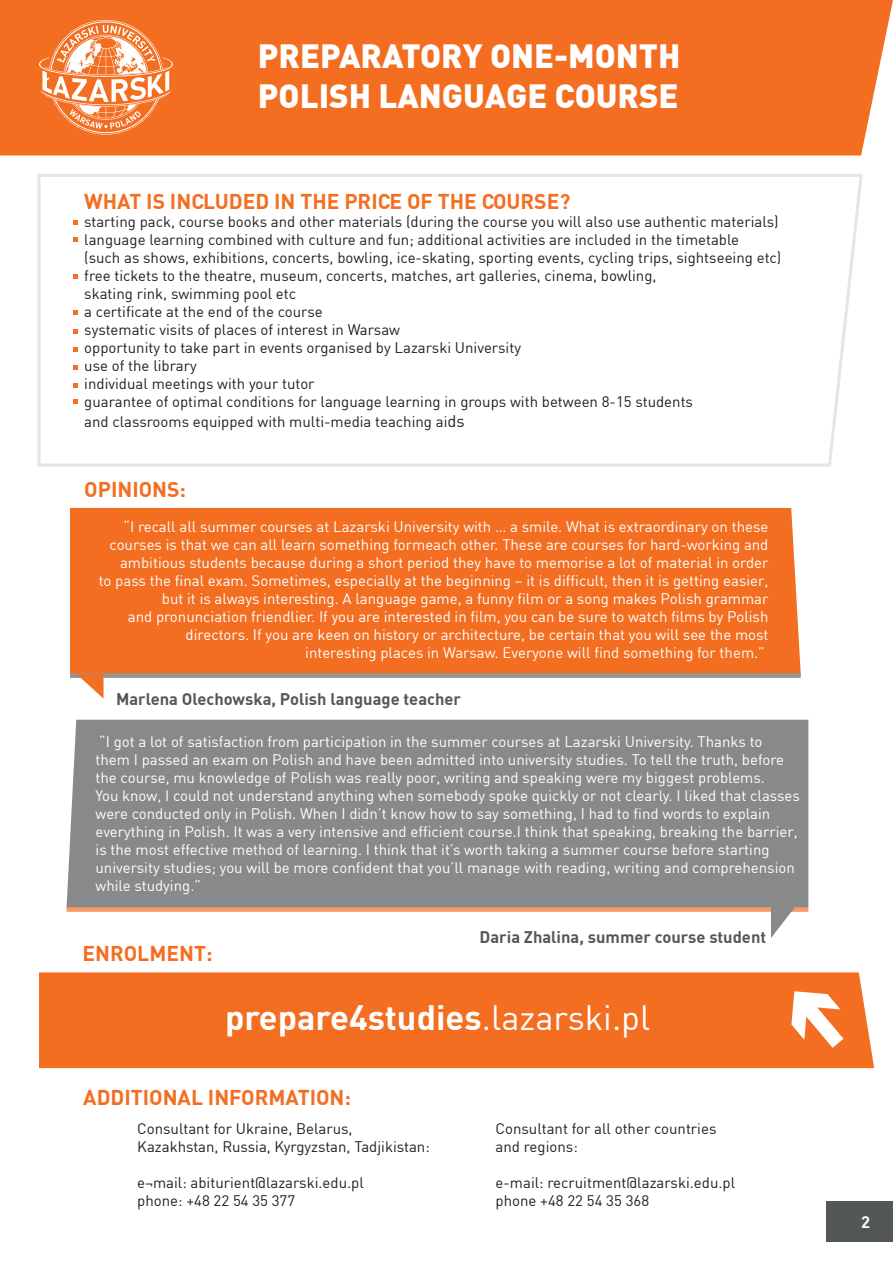
<style>
.page{position:relative;width:893px;height:1263px;background:#fff}
.page>*{position:absolute;margin:0;border:0;box-sizing:border-box;transform-origin:0 0}
.t1{font:700 34.5px "DINCE";color:#fff}
.t2{font:900 33px/39.5px "DINCE";color:#fff}
.t3{font:700 21px "DINCE";color:#f36e21}
.t4{font:700 16.5px "DINCE";color:#545758}
.t5{font:700 16.5px "DINCE";color:#fff}
.t6{font:15px/18px "DINCE";color:#fff;text-align:right}
.t7{font:15px/18px "DINCE";color:#231f20}
.s1{font-size:16.5px}
.s2{font-weight:400}
</style>
<div class="page">
<div style="left:39px;top:972px;width:835px;height:96px;background:#f36e21"></div>
<div style="left:0;top:0;width:893px;height:155px;background:#f36e21"></div>
<div style="left:67px;top:720px;width:741px;height:187px;background:#87898a"></div>
<div style="left:67px;top:907px;width:741px;height:5px;background:#f69964"></div>
<svg style="left:771px;top:898px;width:31px;height:40px"></svg>
<div style="left:70px;top:508px;width:731px;height:165px;background:#f36e21"></div>
<div style="left:70px;top:673px;width:731px;height:5px;background:#939598"></div>
<svg style="left:76px;top:673px;width:28px;height:26px"></svg>
<svg style="left:791px;top:991px;width:52px;height:57px"></svg>
<div style="left:826px;top:1202px;width:67px;height:40px;background:#545758"></div>
<svg style="left:38px;top:174px;width:825px;height:292px"></svg>
<svg style="left:73px;top:220px;width:4px;height:5px"></svg>
<svg style="left:73px;top:238px;width:4px;height:4px"></svg>
<svg style="left:73px;top:274px;width:4px;height:5px"></svg>
<svg style="left:73px;top:310px;width:4px;height:4px"></svg>
<svg style="left:73px;top:329px;width:4px;height:5px"></svg>
<svg style="left:73px;top:347px;width:4px;height:4px"></svg>
<svg style="left:73px;top:365px;width:4px;height:4px"></svg>
<svg style="left:73px;top:383px;width:4px;height:5px"></svg>
<svg style="left:73px;top:400px;width:4px;height:4px"></svg>
<svg style="left:39px;top:20px;width:134px;height:115px"></svg>
<h2 class="t2" style="left:258px;top:35px;width:424px">PREPARATORY ONE-MONTH<br>POLISH LANGUAGE COURSE</h2>
<h3 class="t3" style="left:84px;top:188px;width:488px">WHAT IS INCLUDED IN THE PRICE OF THE COURSE?</h3>
<p class="t7" style="left:84px;top:212px;width:699px">starting pack, course books and other materials (during the course you will also use authentic materials) language learning combined with culture and fun; additional activities are included in the timetable<br>(such as shows, exhibitions, concerts, bowling, ice-skating, sporting events, cycling trips, sightseeing etc) free tickets to the theatre, museum, concerts, matches, art galleries, cinema, bowling,<br>skating rink, swimming pool etc<br>a certificate at the end of the course<br>systematic visits of places of interest in Warsaw<br>opportunity to take part in events organised by Lazarski University<br>use of the library<br>individual meetings with your tutor<br>guarantee of optimal conditions for language learning in groups with between 8-15 students</p>
<p class="t7" style="left:84px;top:412px;width:382px">and classrooms equipped with multi-media teaching ai<span class="s1">ds</span></p>
<h3 class="t3" style="left:84px;top:475px;width:103px">OPINIONS:</h3>
<p class="t6" style="left:99px;top:517px;width:671px">“I recall all summer courses at Lazarski University with … a smile. What is extraordinary on these courses is that we can all learn something formeach other. These are courses for hard-working and ambitious students because during a short period they have to memorise a lot of material in order<br>to pass the final exam. Sometimes, especially at the beginning – it is difficult, then it is getting easier, but it is always interesting. A language game, a funny film or a song makes Polish grammar<br>and pronunciation friendlier. If you are interested in film, you can be sure to watch films by Polish directors. If you are keen on history or architecture, be certain that you will see the most<br>interesting places in Warsaw. Everyone will find something for them.”</p>
<p class="t4" style="left:116px;top:688px;width:346px">Marlena Olechowska, Polish language teacher</p>
<p class="t6" style="left:96px;top:732px;width:706px;text-align:left">“I got a lot of satisfaction from participation in the summer courses at Lazarski University. Thanks to<br>them I passed an exam on Polish and have been admitted into university studies. To tell the truth, before the course, mu knowledge of Polish was really poor, writing and speaking were my biggest problems.<br>You know, I could not understand anything when somebody spoke quickly or not clearly. I liked that classes were conducted only in Polish. When I didn’t know how to say something, I had to find words to explain everything in Polish. It was a very intensive and efficient course.I think that speaking, breaking the barrier, is the most effective method of learning. I think that it’s worth taking a summer course before starting university studies; you will be more confident that you’ll manage with reading, writing and comprehension while studying.”</p>
<h3 class="t3" style="left:82px;top:939px;width:132px">ENROLMENT:</h3>
<p class="t4" style="left:480px;top:926px;width:288px">Daria Zhalina, summer course student</p>
<h1 class="t1" style="left:225px;top:995px;width:427px">prepare4studies<span class="s2">.lazarski.pl</span></h1>
<h3 class="t3" style="left:83px;top:1084px;width:269px">ADDITIONAL INFORMATION:</h3>
<p class="t7" style="left:137px;top:1119px;width:294px">Consultant for Ukraine, Belarus,<br>Kazakhstan, Russia, Kyrgyzstan, Tadjikistan:</p>
<p class="t7" style="left:137px;top:1173px;width:228px">e¬mail: abiturient@lazarski.edu.pl phone: +48 22 54 35 377</p>
<p class="t7" style="left:496px;top:1119px;width:222px">Consultant for all other countries and regions:</p>
<p class="t7" style="left:496px;top:1173px;width:241px">e-mail: recruitment@lazarski.edu.pl phone +48 22 54 35 368</p>
<p class="t5" style="left:861px;top:1211px;width:10px">2</p>
</div>
